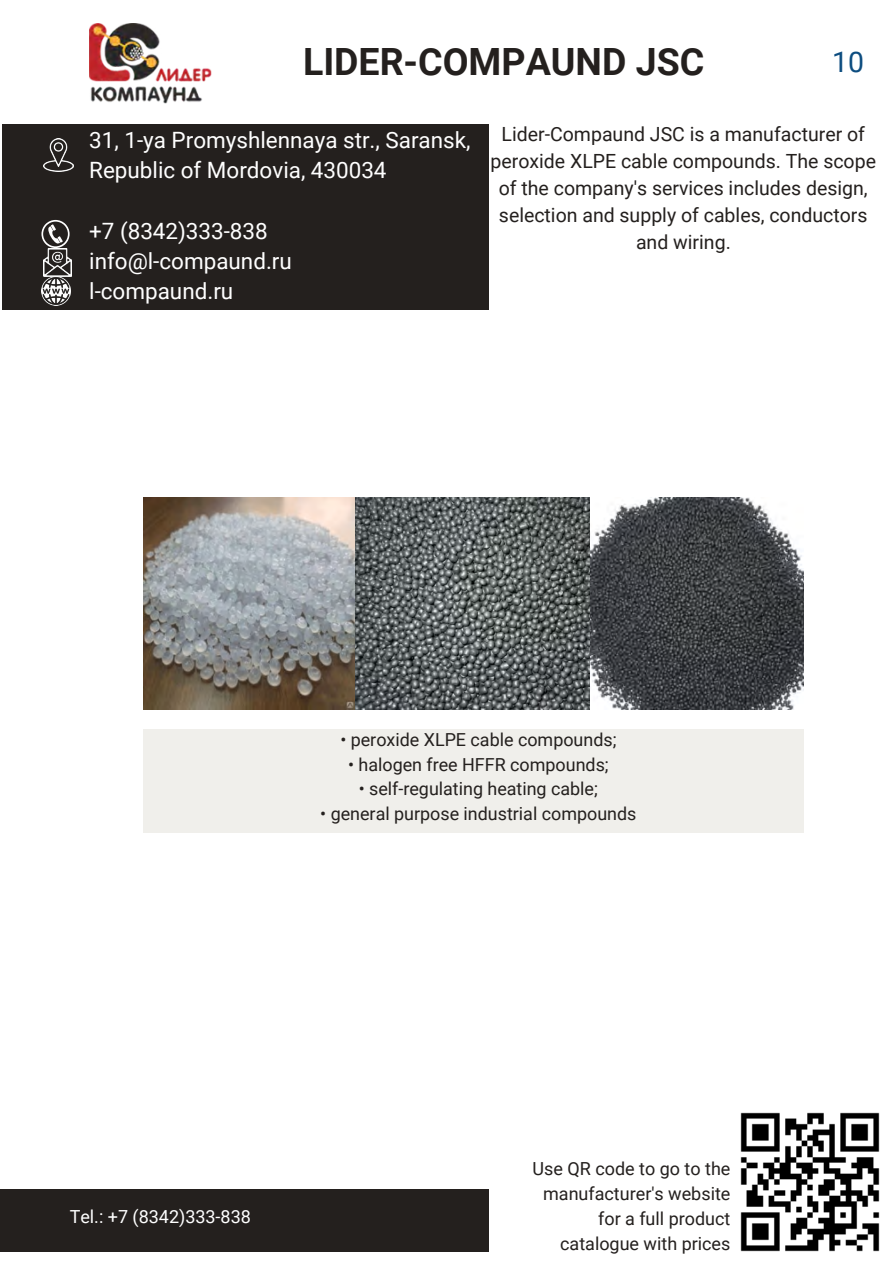
<style>
.page{position:relative;width:893px;height:1264px;background:#fff}
.page>*{position:absolute;margin:0;border:0;box-sizing:border-box;transform-origin:0 0}
.t1{font:700 37.5px "Roboto";color:#24201e}
.t2{font:28.35px "Roboto";color:#0d4d80}
.t3{font:22.5px/30.3px "Roboto";color:#fff}
.t4{font:19.5px/27px "Roboto";color:#24201e;text-align:center}
.t5{font:18px/24.8px "Roboto";color:#24201e;text-align:right}
.t6{font:18px "Roboto";color:#fff}
</style>
<div class="page">
<div style="left:0;top:1188px;width:488px;height:63px;background:#24201e"></div>
<div style="left:2px;top:124px;width:487px;height:185px;background:#24201e"></div>
<svg style="left:41px;top:220px;width:29px;height:28px"></svg>
<img style="left:41px;top:276px;width:29px;height:30px">
<img style="left:44px;top:138px;width:30px;height:34px">
<img style="left:44px;top:248px;width:28px;height:28px">
<div style="left:143px;top:729px;width:660px;height:103px;background:#f0efeb"></div>
<img style="left:89px;top:23px;width:123px;height:80px">
<img style="left:740px;top:1112px;width:140px;height:140px">
<img style="left:143px;top:497px;width:660px;height:212px">
<p class="t1" style="left:303px;top:40px;width:403px">LIDER-COMPAUND JSC</p>
<p class="t2" style="left:832px;top:46px;width:33px">10</p>
<p class="t3" style="left:89px;top:125px;width:383px">31, 1-ya Promyshlennaya str., Saransk,<br>Republic of Mordovia, 430034</p>
<p class="t3" style="left:89px;top:216px;width:180px">+7 (8342)333-838</p>
<p class="t3" style="left:89px;top:246px;width:204px">info@l-compaund.ru</p>
<p class="t3" style="left:89px;top:277px;width:145px">l-compaund.ru</p>
<p class="t4" style="left:490px;top:121px;width:387px">Lider-Compaund JSC is a manufacturer of peroxide XLPE cable compounds. The scope of the company's services includes design, selection and supply of cables, conductors and wiring.</p>
<p class="t5" style="left:340px;top:727px;width:277px">• peroxide XLPE cable compounds;</p>
<p class="t5" style="left:348px;top:752px;width:262px">• halogen free HFFR compounds;</p>
<p class="t5" style="left:359px;top:776px;width:240px">• self-regulating heating cable;</p>
<p class="t5" style="left:320px;top:801px;width:317px">• general purpose industrial compounds</p>
<p class="t6" style="left:70px;top:1206px;width:183px">Tel.: +7 (8342)333-838</p>
<p class="t5" style="left:532px;top:1156px;width:199px">Use QR code to go to the manufacturer's website for a full product catalogue with prices</p>
</div>
